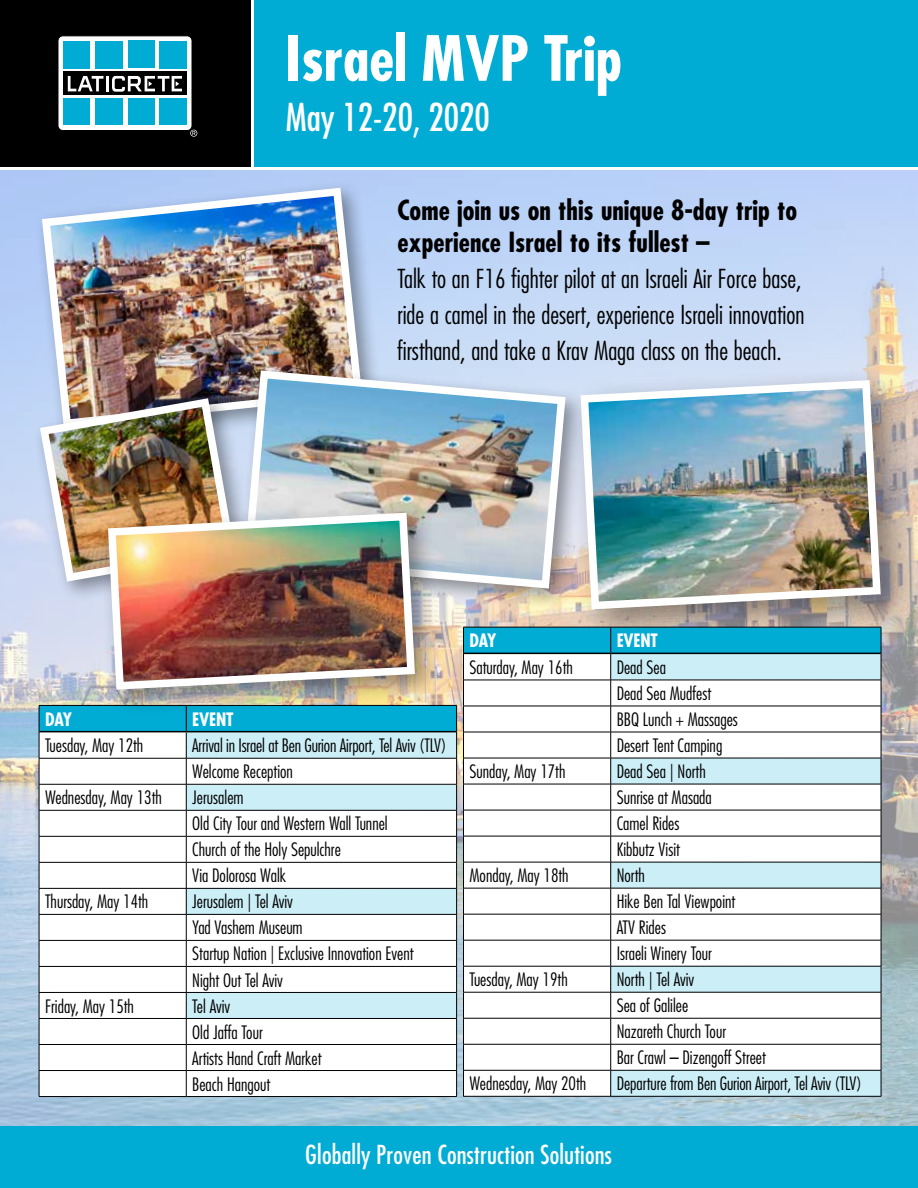
<style>
.page{position:relative;width:918px;height:1188px;background:#fff}
.page>*{position:absolute;margin:0;border:0;box-sizing:border-box;transform-origin:0 0}
.t1{font:700 condensed 60.6px "Futura";color:#fff}
.t2{font:condensed 37.35px "Futura";color:#fff}
.t3{font:700 condensed 27px/32.4px "Futura";color:#000}
.t4{font:300 condensed 25.5px/36px "Futura";color:#000;text-align:justify}
.t5{font:condensed 25.5px "Futura";letter-spacing:.01em;color:#fff}
.t6{font:300 condensed 18px/26.1px "Futura";color:#000}
.t7{font:700 condensed 18px "Futura";letter-spacing:-.01em;color:#fff}
</style>
<div class="page">
<img style="left:0;top:171px;width:918px;height:955px">
<div style="left:254px;top:0;width:664px;height:166px;background:#00acd4"></div>
<div style="left:0;top:0;width:250px;height:166px;background:#000"></div>
<div style="left:566px;top:366px;width:352px;height:283px;background:#000;opacity:.4"></div>
<img style="left:577px;top:376px;width:308px;height:237px">
<div style="left:58px;top:36px;width:134px;height:95px;background:#fff;border-radius:5px"></div>
<div style="left:58px;top:36px;width:134px;height:95px;border:1px solid #000;border-radius:5px"></div>
<div style="left:63px;top:98px;width:27px;height:27px;background:#00acd4"></div>
<div style="left:95px;top:98px;width:27px;height:27px;background:#00acd4"></div>
<div style="left:128px;top:98px;width:27px;height:27px;background:#00acd4"></div>
<div style="left:160px;top:98px;width:27px;height:27px;background:#00acd4"></div>
<div style="left:63px;top:72px;width:124px;height:23px;background:#000"></div>
<svg style="left:68px;top:76px;width:114px;height:16px"></svg>
<div style="left:63px;top:41px;width:27px;height:27px;background:#00acd4"></div>
<div style="left:95px;top:41px;width:27px;height:27px;background:#00acd4"></div>
<div style="left:128px;top:41px;width:27px;height:27px;background:#00acd4"></div>
<div style="left:160px;top:41px;width:27px;height:27px;background:#00acd4"></div>
<svg style="left:190px;top:130px;width:7px;height:7px"></svg>
<hr style="left:39px;top:1096px;width:147px;height:1px;background:#000">
<hr style="left:186px;top:1096px;width:271px;height:1px;background:#000">
<svg style="left:39px;top:705px;width:418px;height:391px"></svg>
<hr style="left:186px;top:758px;width:271px;height:1px;background:#000">
<hr style="left:463px;top:1096px;width:148px;height:1px;background:#000">
<hr style="left:611px;top:1096px;width:270px;height:1px;background:#000">
<svg style="left:463px;top:627px;width:419px;height:469px"></svg>
<hr style="left:463px;top:862px;width:148px;height:1px;background:#000">
<hr style="left:611px;top:862px;width:270px;height:1px;background:#000">
<div style="left:34px;top:180px;width:350px;height:268px;background:#000;opacity:.4"></div>
<img style="left:38px;top:184px;width:328px;height:207px">
<div style="left:236px;top:363px;width:351px;height:247px;background:#000;opacity:.4"></div>
<img style="left:240px;top:366px;width:330px;height:227px">
<div style="left:33px;top:391px;width:223px;height:212px;background:#000;opacity:.4"></div>
<img style="left:36px;top:394px;width:203px;height:192px">
<div style="left:98px;top:503px;width:344px;height:214px;background:#000;opacity:.4"></div>
<img style="left:104px;top:509px;width:315px;height:185px">
<div style="left:0;top:1126px;width:918px;height:62px;background:#00acd4"></div>
<h1 class="t1" style="left:286px;top:21px;width:338px">Israel MVP Trip</h1>
<h2 class="t2" style="left:286px;top:94px;width:206px">May 12-20, 2020</h2>
<h3 class="t3" style="left:397px;top:194px;width:401px">Come join us on this unique 8-day trip to experience Israel to its fullest –</h3>
<h3 class="t4" style="left:397px;top:261px;width:409px">Talk to an F16 fighter pilot at an Israeli Air Force base, ride a camel in the desert, experience Israeli innovation firsthand, and take a Krav Maga class on the beach.</h3>
<p class="t7" style="left:45px;top:708px;width:28px">DAY</p>
<p class="t7" style="left:192px;top:708px;width:43px">EVENT</p>
<p class="t6" style="left:45px;top:733px;width:100px">Tuesday, May 12th</p>
<p class="t6" style="left:192px;top:733px;width:256px">Arrival in Israel at Ben Gurion Airport, Tel Aviv (TLV)<br>Welcome Reception</p>
<p class="t6" style="left:45px;top:785px;width:118px">Wednesday, May 13th</p>
<p class="t6" style="left:192px;top:785px;width:197px">Jerusalem<br>Old City Tour and Western Wall Tunnel<br>Church of the Holy Sepulchre<br>Via Dolorosa Walk</p>
<p class="t6" style="left:45px;top:889px;width:105px">Thursday, May 14th</p>
<p class="t6" style="left:192px;top:889px;width:223px">Jerusalem | Tel Aviv<br>Yad Vashem Museum<br>Startup Nation | Exclusive Innovation Event<br>Night Out Tel Aviv</p>
<p class="t6" style="left:45px;top:993px;width:90px">Friday, May 15th</p>
<p class="t6" style="left:192px;top:993px;width:131px">Tel Aviv<br>Old Jaffa Tour<br>Artists Hand Craft Market<br>Beach Hangout</p>
<p class="t7" style="left:470px;top:630px;width:28px">DAY</p>
<p class="t7" style="left:617px;top:630px;width:43px">EVENT</p>
<p class="t6" style="left:470px;top:654px;width:105px">Saturday, May 16th</p>
<p class="t6" style="left:617px;top:654px;width:123px">Dead Sea<br>Dead Sea Mudfest<br>BBQ Lunch + Massages<br>Desert Tent Camping</p>
<p class="t6" style="left:470px;top:758px;width:97px">Sunday, May 17th</p>
<p class="t6" style="left:617px;top:758px;width:97px">Dead Sea | North<br>Sunrise at Masada<br>Camel Rides<br>Kibbutz Visit</p>
<p class="t6" style="left:470px;top:862px;width:101px">Monday, May 18th</p>
<p class="t6" style="left:617px;top:862px;width:120px">North<br>Hike Ben Tal Viewpoint<br>ATV Rides<br>Israeli Winery Tour</p>
<p class="t6" style="left:470px;top:967px;width:100px">Tuesday, May 19th</p>
<p class="t6" style="left:617px;top:967px;width:151px">North | Tel Aviv<br>Sea of Galilee<br>Nazareth Church Tour<br>Bar Crawl – Dizengoff Street</p>
<p class="t6" style="left:470px;top:1071px;width:118px">Wednesday, May 20th</p>
<p class="t6" style="left:617px;top:1071px;width:247px">Departure from Ben Gurion Airport, Tel Aviv (TLV)</p>
<h3 class="t5" style="left:305px;top:1139px;width:308px">Globally Proven Construction Solutions</h3>
</div>
